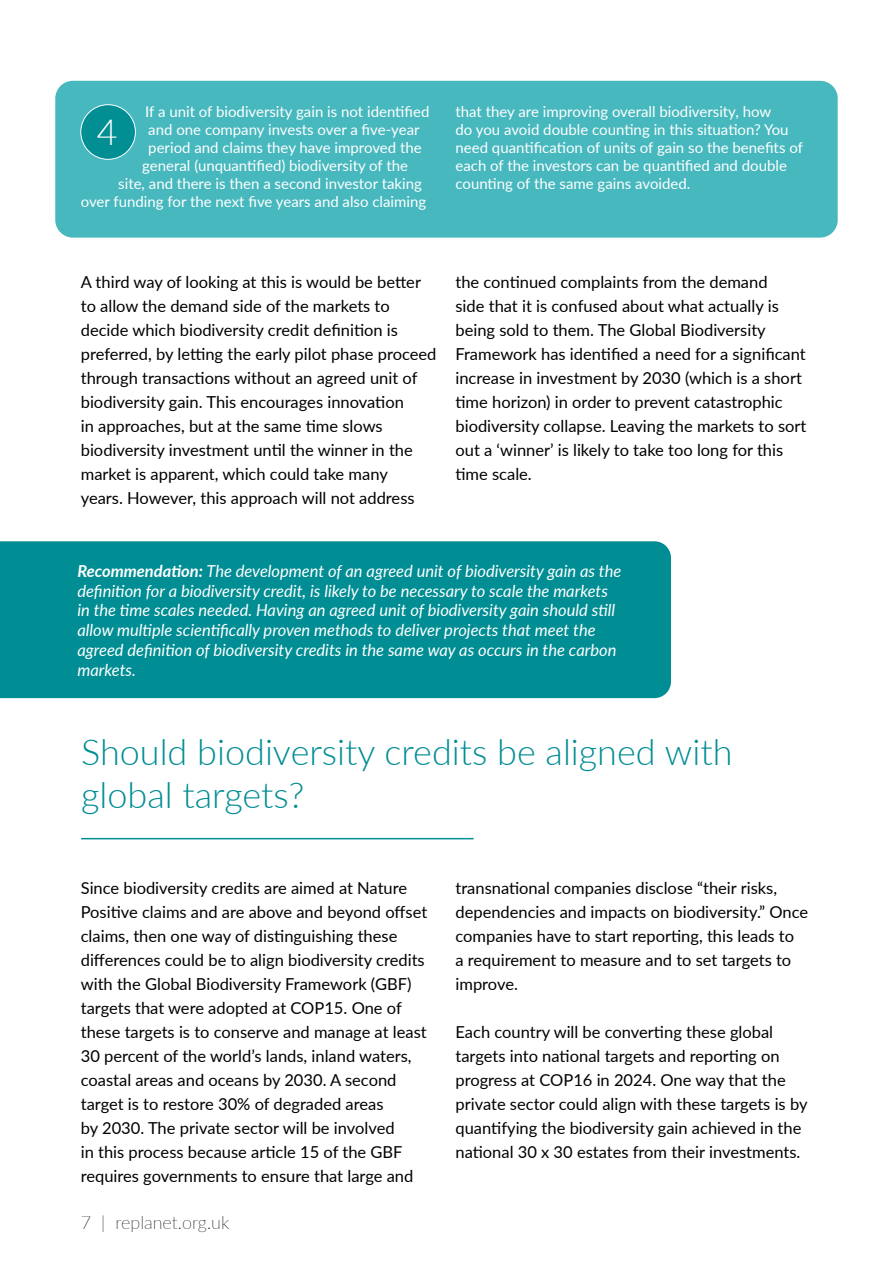
<style>
.page{position:relative;width:893px;height:1263px;background:#fff}
.page>*{position:absolute;margin:0;border:0;box-sizing:border-box;transform-origin:0 0}
.t1{font:300 36px/43.2px "Lato";color:#008d93}
.t2{font:300 36px "Lato";color:#fff}
.t3{font:100 18px "Lato";color:#000}
.t4{font:16.5px/24px "Lato";color:#000}
.t5{font:italic 16.5px/19.8px "Lato";color:#fff}
.t6{font:15px/18px "Lato";color:#fff}
.s1{font-weight:700}
</style>
<div class="page">
<hr style="left:81px;top:838px;width:393px;height:1px;background:#008d93">
<div style="left:55px;top:81px;width:783px;height:157px;background:#46b8be;border-radius:18px"></div>
<div style="left:81px;top:105px;width:54px;height:54px;background:#028f93;border-radius:50%"></div>
<div style="left:80px;top:104px;width:56px;height:56px;border:1px solid #fff;border-radius:50%"></div>
<div style="left:0;top:541px;width:671px;height:157px;background:#008d93"></div>
<p class="t6" style="left:145px;top:102px;width:286px">If a unit of biodiversity gain is not identified</p>
<p class="t6" style="left:148px;top:120px;width:273px">and one company invests over a five-year</p>
<p class="t6" style="left:148px;top:138px;width:275px">period and claims they have improved the</p>
<p class="t6" style="left:142px;top:156px;width:267px">general (unquantified) biodiversity of the</p>
<p class="t6" style="left:118px;top:174px;width:305px">site, and there is then a second investor taking</p>
<p class="t6" style="left:81px;top:192px;width:347px">over funding for the next five years and also claiming</p>
<h1 class="t2" style="left:97px;top:107px;width:22px">4</h1>
<p class="t6" style="left:455px;top:102px;width:349px">that they are improving overall biodiversity, how<br>do you avoid double counting in this situation? You need quantification of units of gain so the benefits of each of the investors can be quantified and double counting of the same gains avoided.</p>
<p class="t4" style="left:81px;top:269px;width:357px">A third way of looking at this is would be better to allow the demand side of the markets to decide which biodiversity credit definition is preferred, by letting the early pilot phase proceed through transactions without an agreed unit of biodiversity gain. This encourages innovation<br>in approaches, but at the same time slows biodiversity investment until the winner in the market is apparent, which could take many<br>years. However, this approach will not address</p>
<p class="t4" style="left:455px;top:269px;width:352px">the continued complaints from the demand<br>side that it is confused about what actually is being sold to them. The Global Biodiversity Framework has identified a need for a significant increase in investment by 2030 (which is a short time horizon) in order to prevent catastrophic biodiversity collapse. Leaving the markets to sort out a ‘winner’ is likely to take too long for this time scale.</p>
<p class="t5" style="left:77px;top:560px;width:545px"><span class="s1">Recommendation:</span> The development of an agreed unit of biodiversity gain as the definition for a biodiversity credit, is likely to be necessary to scale the markets in the time scales needed. Having an agreed unit of biodiversity gain should still allow multiple scientifically proven methods to deliver projects that meet the agreed definition of biodiversity credits in the same way as occurs in the carbon markets.</p>
<h1 class="t1" style="left:81px;top:729px;width:653px">Should biodiversity credits be aligned with global targets?</h1>
<p class="t4" style="left:81px;top:875px;width:348px">Since biodiversity credits are aimed at Nature Positive claims and are above and beyond offset claims, then one way of distinguishing these differences could be to align biodiversity credits with the Global Biodiversity Framework (GBF) targets that were adopted at COP15. One of these targets is to conserve and manage at least 30 percent of the world’s lands, inland waters, coastal areas and oceans by 2030. A second target is to restore 30% of degraded areas<br>by 2030. The private sector will be involved<br>in this process because article 15 of the GBF requires governments to ensure that large and</p>
<p class="t4" style="left:455px;top:875px;width:354px">transnational companies disclose “their risks, dependencies and impacts on biodiversity.” Once companies have to start reporting, this leads to<br>a requirement to measure and to set targets to improve.</p>
<p class="t4" style="left:455px;top:1019px;width:354px">Each country will be converting these global targets into national targets and reporting on progress at COP16 in 2024. One way that the private sector could align with these targets is by quantifying the biodiversity gain achieved in the national 30 x 30 estates from their investments.</p>
<p class="t3" style="left:81px;top:1210px;width:150px">7 | replanet.org.uk</p>
</div>
